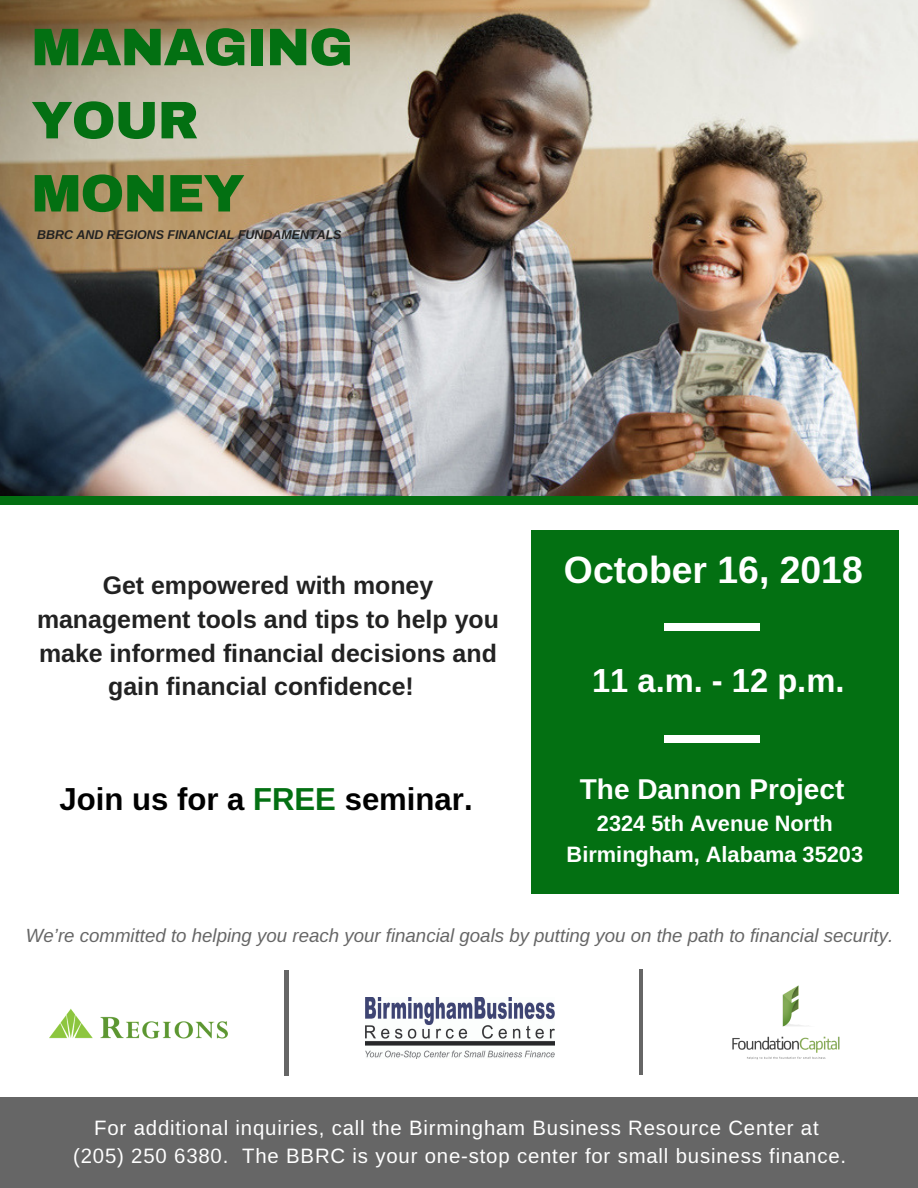
<style>
.page{position:relative;width:918px;height:1188px;background:#fff}
.page>*{position:absolute;margin:0;border:0;box-sizing:border-box;transform-origin:0 0}
.t1{font:900 52.95px/73.2px "Archivo";letter-spacing:-.02em;color:#037012}
.t2{font:700 37.35px "Libra Sans";color:#fff}
.t3{font:700 32.7px "Libra Sans";color:#fff}
.t4{font:700 31.2px "Libra Sans";color:#000}
.t5{font:700 28.05px "Libra Sans";color:#fff}
.t6{font:700 24.9px/33.8px "Libra Sans";color:#222;text-align:center}
.t7{font:700 21.75px/30.3px "Libra Sans";color:#fff;text-align:center}
.t8{font:20.4px/28.2px "Libra Sans";letter-spacing:.04em;color:#fff;text-align:center}
.t9{font:italic 18.75px "Libra Sans";color:#666}
.t10{font:italic 700 12.45px "Libra Sans";color:#222}
.s1{color:#037012}
</style>
<div class="page">
<img style="left:0;top:0;width:918px;height:496px">
<hr style="left:285px;top:970px;width:4px;height:105px;background:#666">
<hr style="left:640px;top:969px;width:3px;height:106px;background:#666">
<div style="left:0;top:1097px;width:918px;height:91px;background:#666"></div>
<img style="left:50px;top:1008px;width:177px;height:31px">
<img style="left:366px;top:998px;width:189px;height:61px">
<img style="left:732px;top:985px;width:108px;height:75px">
<div style="left:0;top:496px;width:918px;height:9px;background:#037012"></div>
<div style="left:531px;top:530px;width:368px;height:363px;background:#037012"></div>
<div style="left:664px;top:623px;width:46px;height:8px;background:#fff"></div>
<div style="left:714px;top:623px;width:46px;height:8px;background:#fff"></div>
<div style="left:709px;top:623px;width:7px;height:8px;background:#fff"></div>
<div style="left:664px;top:735px;width:46px;height:8px;background:#fff"></div>
<div style="left:714px;top:735px;width:46px;height:8px;background:#fff"></div>
<div style="left:709px;top:735px;width:7px;height:8px;background:#fff"></div>
<h1 class="t1" style="left:32px;top:11px;width:323px">MANAGING<br>YOUR<br>MONEY</h1>
<p class="t10" style="left:37px;top:227px;width:306px">BBRC AND REGIONS FINANCIAL FUNDAMENTALS</p>
<p class="t6" style="left:37px;top:568px;width:463px">Get empowered with money management tools and tips to help you make informed financial decisions and gain financial confidence!</p>
<h3 class="t4" style="left:59px;top:782px;width:415px">Join us for a <span class="s1">FREE</span> seminar.</h3>
<h2 class="t2" style="left:564px;top:549px;width:300px">October 16, 2018</h2>
<h3 class="t3" style="left:592px;top:662px;width:254px">11 a.m. - 12 p.m.</h3>
<h3 class="t5" style="left:580px;top:773px;width:266px">The Dannon Project</h3>
<p class="t7" style="left:567px;top:809px;width:298px">2324 5th Avenue North<br>Birmingham, Alabama 35203</p>
<p class="t9" style="left:26px;top:925px;width:869px">We’re committed to helping you reach your financial goals by putting you on the path to financial security.</p>
<p class="t8" style="left:73px;top:1114px;width:775px">For additional inquiries, call the Birmingham Business Resource Center at (205) 250 6380. The BBRC is your one-stop center for small business finance.</p>
</div>
